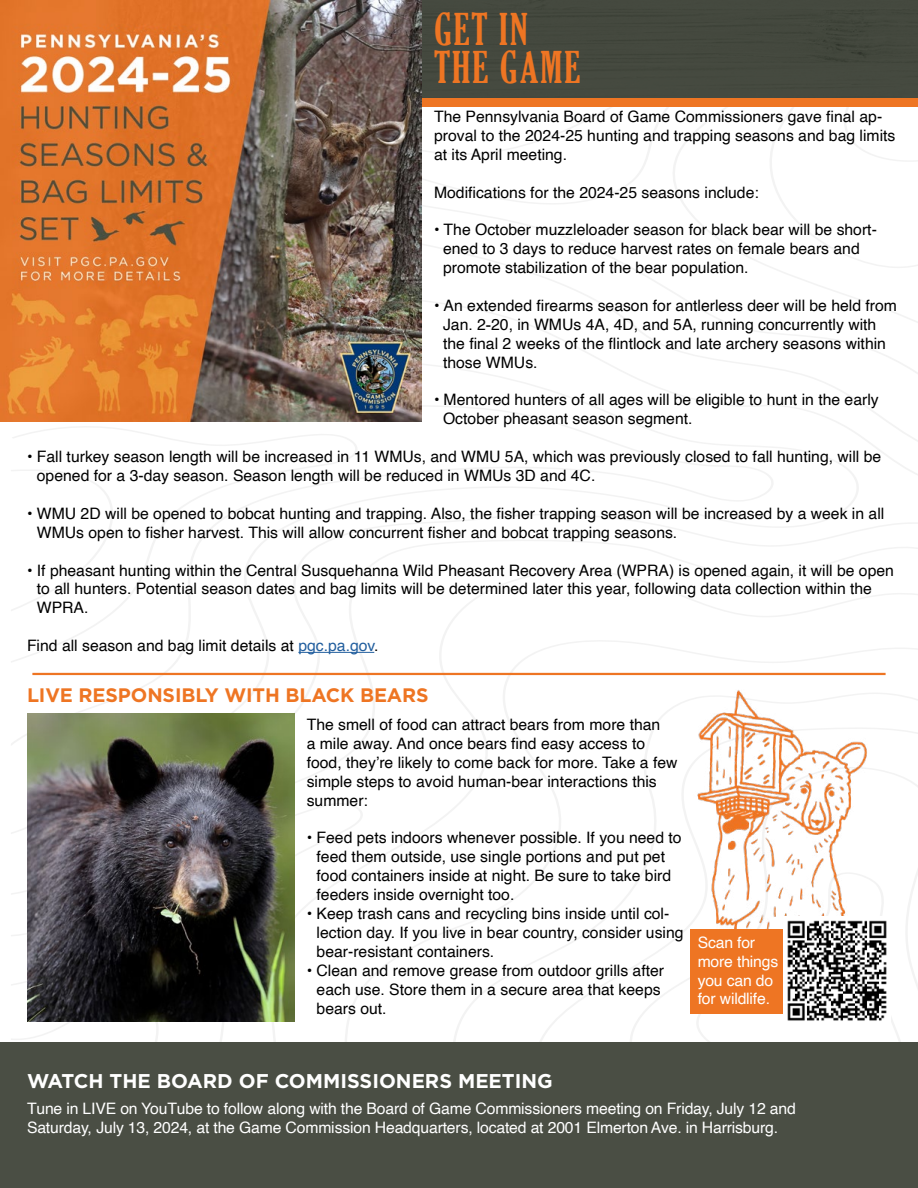
<style>
.page{position:relative;width:918px;height:1188px;background:#fff}
.page>*{position:absolute;margin:0;border:0;box-sizing:border-box;transform-origin:0 0}
.t1{font:extra-condensed 42px/37.5px "Gloucester";letter-spacing:.05em;color:#ee7523}
.t2{font:700 19.95px "Gotham";color:#fff}
.t3{font:700 19.5px "Gotham";letter-spacing:-.005em;color:#ee7523}
.t4{font:15.75px/18.9px "Helvetica";color:#000}
.t5{font:15.75px/18.9px "Helvetica";letter-spacing:-.01em;color:#fff}
.s1{font-family:"Arial"}
.s2{color:#215e9e}
</style>
<div class="page">
<svg style="left:11px;top:376px;width:646px;height:155px"></svg>
<svg style="left:11px;top:423px;width:347px;height:114px"></svg>
<svg style="left:11px;top:469px;width:103px;height:68px"></svg>
<svg style="left:657px;top:107px;width:261px;height:430px"></svg>
<svg style="left:421px;top:107px;width:341px;height:98px"></svg>
<svg style="left:421px;top:107px;width:288px;height:49px"></svg>
<svg style="left:11px;top:633px;width:905px;height:60px"></svg>
<svg style="left:11px;top:726px;width:907px;height:275px"></svg>
<svg style="left:626px;top:764px;width:292px;height:237px"></svg>
<svg style="left:867px;top:872px;width:41px;height:170px"></svg>
<div style="left:421px;top:0;width:497px;height:98px;background:#44493f"></div>
<div style="left:0;top:98px;width:918px;height:9px;background:#ee7523"></div>
<hr style="left:298px;top:652px;width:76px;height:1px;background:#215e9e">
<hr style="left:32px;top:673px;width:854px;height:2px;background:#ee7523">
<div style="left:0;top:1042px;width:918px;height:146px;background:#4a4e44"></div>
<img style="left:0;top:0;width:421px;height:421px">
<img style="left:27px;top:714px;width:268px;height:308px">
<img style="left:692px;top:684px;width:175px;height:245px">
<div style="left:690px;top:929px;width:106px;height:85px;background:#ee7523"></div>
<img style="left:783px;top:916px;width:108px;height:108px">
<h1 class="t1" style="left:434px;top:11px;width:148px">GET IN<br>THE GAME</h1>
<p class="t4" style="left:434px;top:107px;width:463px">The Pennsylvania Board of Game Commissioners gave final ap&shy;proval to the 2024-25 hunting and trapping seasons and bag limits at its April meeting.</p>
<p class="t4" style="left:434px;top:183px;width:326px">Modifications for the 2024-25 seasons include:</p>
<p class="t4" style="left:443px;top:221px;width:435px;text-indent:-9px">• The October muzzleloader season for black bear will be short&shy;ened to 3 days to reduce harvest rates on female bears and promote stabilization of the bear population.</p>
<p class="t4" style="left:443px;top:296px;width:456px;text-indent:-9px">• An extended firearms season for antlerless deer will be held from Jan. 2<span class="s1">-</span>20, in WMUs 4A, 4D, and 5A, running concurrently with the final 2 weeks of the flintlock and late archery seasons within those WMUs.</p>
<p class="t4" style="left:443px;top:391px;width:437px;text-indent:-9px">• Mentored hunters of all ages will be eligible to hunt in the early<br>October pheasant season segment.</p>
<p class="t4" style="left:37px;top:448px;width:846px;text-indent:-10px">• Fall turkey season length will be increased in 11 WMUs, and WMU 5A, which was previously closed to fall hunting, will be opened for a 3-day season. Season length will be reduced in WMUs 3D and 4C.</p>
<p class="t4" style="left:37px;top:504px;width:849px;text-indent:-10px">• WMU 2D will be opened to bobcat hunting and trapping. Also, the fisher trapping season will be increased by a week in all<br>WMUs open to fisher harvest. This will allow concurrent fisher and bobcat trapping seasons.</p>
<p class="t4" style="left:37px;top:561px;width:859px;text-indent:-10px">• If pheasant hunting within the Central Susquehanna Wild Pheasant Recovery Area (WPRA) is opened again, it will be open to all hunters. Potential season dates and bag limits will be determined later this year, following data collection within the<br>WPRA.</p>
<p class="t4" style="left:27px;top:637px;width:353px">Find all season and bag limit details at <span class="s2">pgc.pa.gov</span>.</p>
<p class="t3" style="left:27px;top:683px;width:403px">LIVE RESPONSIBLY WITH BLACK BEARS</p>
<p class="t4" style="left:307px;top:716px;width:372px">The smell of food can attract bears from more than<br>a mile away. And once bears find easy access to food, they’re likely to come back for more. Take a few simple steps to avoid human-bear interactions this summer:</p>
<p class="t4" style="left:317px;top:829px;width:367px;text-indent:-10px">• Feed pets indoors whenever possible. If you need to feed them outside, use single portions and put pet food containers inside at night. Be sure to take bird feeders inside overnight too.</p>
<p class="t4" style="left:317px;top:905px;width:369px;text-indent:-10px">• Keep trash cans and recycling bins inside until col&shy;lection day. If you live in bear country, consider using bear-resistant containers.</p>
<p class="t4" style="left:317px;top:961px;width:349px;text-indent:-10px">• Clean and remove grease from outdoor grills after each use. Store them in a secure area that keeps bears out.</p>
<p class="t5" style="left:698px;top:933px;width:82px">Scan for more things you can do for wildlife.</p>
<p class="t2" style="left:27px;top:1068px;width:527px">WATCH THE BOARD OF COMMISSIONERS MEETING</p>
<p class="t5" style="left:27px;top:1100px;width:770px">Tune in LIVE on YouTube to follow along with the Board of Game Commissioners meeting on Friday, July 12 and<br>Saturday, July 13, 2024, at the Game Commission Headquarters, located at 2001 Elmerton Ave. in Harrisburg.</p>
</div>
